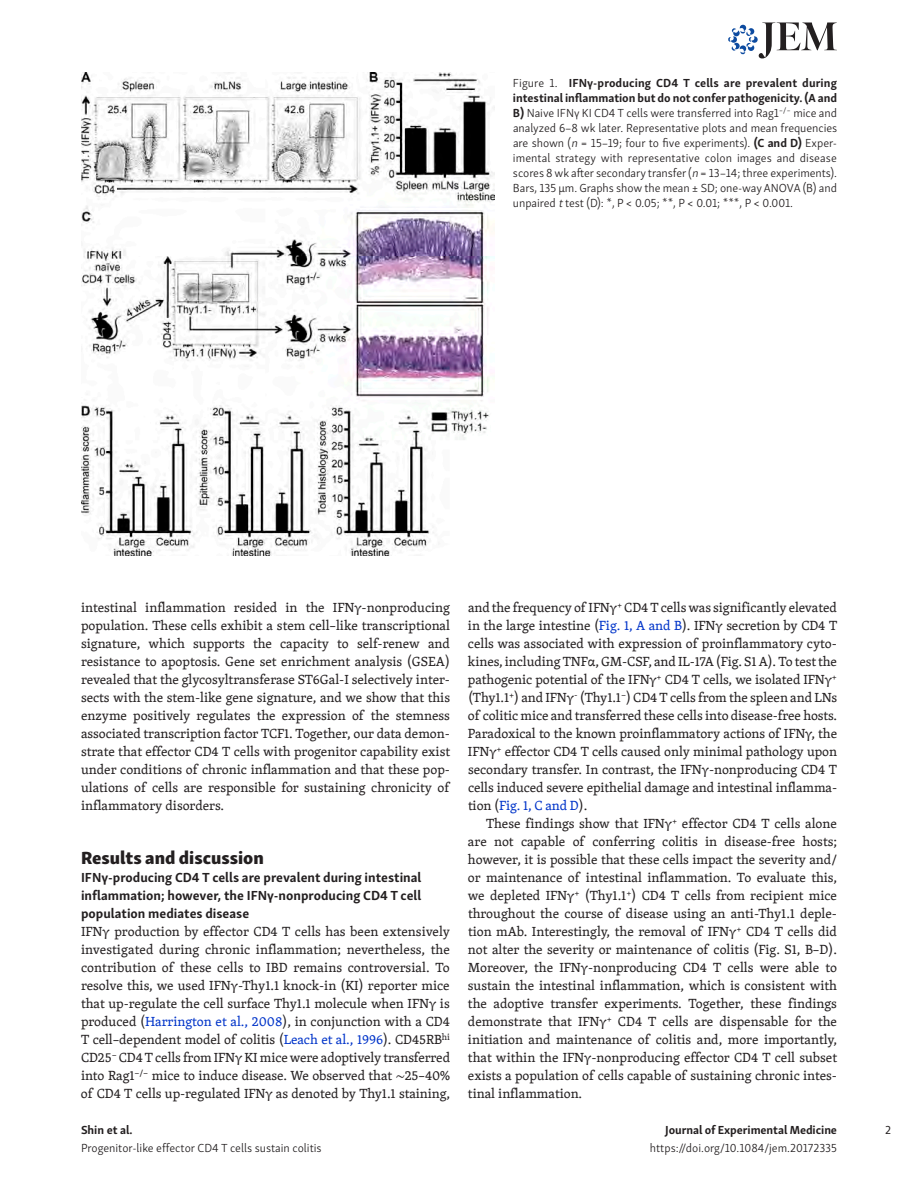
<style>
.page{position:relative;width:918px;height:1188px;background:#fff}
.page>*{position:absolute;margin:0;border:0;box-sizing:border-box;transform-origin:0 0}
.t1{font:18px "Skolar Sans PE Eb";color:#231f20}
.t2{font:13.5px/18px "Skolar PE";letter-spacing:-.005em;color:#231f20;text-align:justify}
.t3{font:700 13.5px/18px "Skolar Sans PE";color:#231f20;text-align:justify}
.t4{font:300 12px/15px "Skolar Sans PE";color:#231f20;text-align:justify}
.t5{font:700 12px "Skolar Sans PE";letter-spacing:-.005em;color:#231f20}
.t6{font:12px "Skolar Sans PE";color:#231f20}
.s1{font-weight:700}
.s2{font-style:italic}
.s3{color:#0034c9}
.s4{font-family:"STIX"}
</style>
<div class="page">
<svg style="left:728px;top:23px;width:109px;height:35px"></svg>
<img style="left:81px;top:72px;width:414px;height:484px">
<p class="t4" style="left:513px;top:75px;width:326px">Figure 1. <span class="s1">IFNγ-producing CD4 T cells are prevalent during intestinal inflammation but do not confer pathogenicity. (A and B)</span> Naive IFNγ KI CD4 T cells were transferred into Rag1<sup>−/−</sup> mice and analyzed 6–8 wk later. Representative plots and mean frequencies are shown (<span class="s2">n</span> = 15–19; four to five experiments). <span class="s1">(C and D)</span> Exper&shy;imental strategy with representative colon images and disease scores 8 wk after secondary transfer (<span class="s2">n</span> = 13–14; three experiments).<br>Bars, 135 μm. Graphs show the mean ± SD; one-way ANOVA (B) and unpaired <span class="s2">t</span>test (D): *, P &lt; 0.05; **, P &lt; 0.01; ***, P &lt; 0.001.</p>
<p class="t2" style="left:81px;top:598px;width:371px">intestinal inflammation resided in the IFNγ-nonproducing population. These cells exhibit a stem cell–like transcriptional signature, which supports the capacity to self-renew and resistance to apoptosis. Gene set enrichment analysis (GSEA) revealed that the glycosyltransferase ST6Gal-I selectively inter&shy;sects with the stem-like gene signature, and we show that this enzyme positively regulates the expression of the stemness associated transcription factor TCF1. Together, our data demon&shy;strate that effector CD4 T cells with progenitor capability exist under conditions of chronic inflammation and that these pop&shy;ulations of cells are responsible for sustaining chronicity of inflammatory disorders.</p>
<h1 class="t1" style="left:81px;top:842px;width:184px">Results and discussion</h1>
<p class="t3" style="left:81px;top:867px;width:342px">IFNγ-producing CD4 T cells are prevalent during intestinal inflammation; however, the IFNγ-nonproducing CD4 T cell population mediates disease</p>
<p class="t2" style="left:81px;top:922px;width:371px">IFNγ production by effector CD4 T cells has been extensively investigated during chronic inflammation; nevertheless, the contribution of these cells to IBD remains controversial. To resolve this, we used IFNγ-Thy1.1 knock-in (KI) reporter mice that up-regulate the cell surface Thy1.1 molecule when IFNγ is produced (<span class="s3">Harrington et al., 2008</span>), in conjunction with a CD4<br>T cell–dependent model of colitis (<span class="s3">Leach et al., 1996</span>). CD45RB<sup>hi </sup>CD25<sup>−</sup> CD4 T cells from IFNγ KI mice were adoptively transferred into Rag1<sup>−/−</sup> mice to induce disease. We observed that <span class="s4">∼</span>25–40% of CD4 T cells up-regulated IFNγ as denoted by Thy1.1 staining,</p>
<p class="t5" style="left:81px;top:1120px;width:53px">Shin et al.</p>
<p class="t4" style="left:81px;top:1140px;width:242px">Progenitor-like effector CD4 T cells sustain colitis</p>
<p class="t2" style="left:468px;top:598px;width:371px">and the frequency of IFNγ<sup>+</sup> CD4 T cells was significantly elevated in the large intestine (<span class="s3">Fig. 1, A and B</span>). IFNγ secretion by CD4 T cells was associated with expression of proinflammatory cyto&shy;kines, including TNFα, GM-CSF, and IL-17A (Fig. S1 A). To test the pathogenic potential of the IFNγ<sup>+</sup> CD4 T cells, we isolated IFNγ<sup>+ </sup>(Thy1.1<sup>+</sup>) and IFNγ<sup>-</sup> (Thy1.1<sup>−</sup>) CD4 T cells from the spleen and LNs of colitic mice and transferred these cells into disease-free hosts.<br>Paradoxical to the known proinflammatory actions of IFNγ, the IFNγ<sup>+</sup> effector CD4 T cells caused only minimal pathology upon secondary transfer. In contrast, the IFNγ-nonproducing CD4 T cells induced severe epithelial damage and intestinal inflamma&shy;tion (<span class="s3">Fig. 1, C and D</span>).</p>
<p class="t2" style="left:468px;top:814px;width:371px;text-indent:18px">These findings show that IFNγ<sup>+</sup> effector CD4 T cells alone are not capable of conferring colitis in disease-free hosts; however, it is possible that these cells impact the severity and/ or maintenance of intestinal inflammation. To evaluate this, we depleted IFNγ<sup>+</sup> (Thy1.1<sup>+</sup>) CD4 T cells from recipient mice throughout the course of disease using an anti-Thy1.1 deple&shy;tion mAb. Interestingly, the removal of IFNγ<sup>+</sup> CD4 T cells did not alter the severity or maintenance of colitis (Fig. S1, B–D).<br>Moreover, the IFNγ-nonproducing CD4 T cells were able to sustain the intestinal inflammation, which is consistent with the adoptive transfer experiments. Together, these findings demonstrate that IFNγ<sup>+</sup> CD4 T cells are dispensable for the initiation and maintenance of colitis and, more importantly, that within the IFNγ-nonproducing effector CD4 T cell subset exists a population of cells capable of sustaining chronic intes&shy;tinal inflammation.</p>
<p class="t5" style="left:665px;top:1120px;width:173px">Journal of Experimental Medicine</p>
<p class="t4" style="left:650px;top:1140px;width:189px">https://doi.org/10.1084/jem.20172335</p>
<p class="t6" style="left:885px;top:1121px;width:7px">2</p>
</div>
